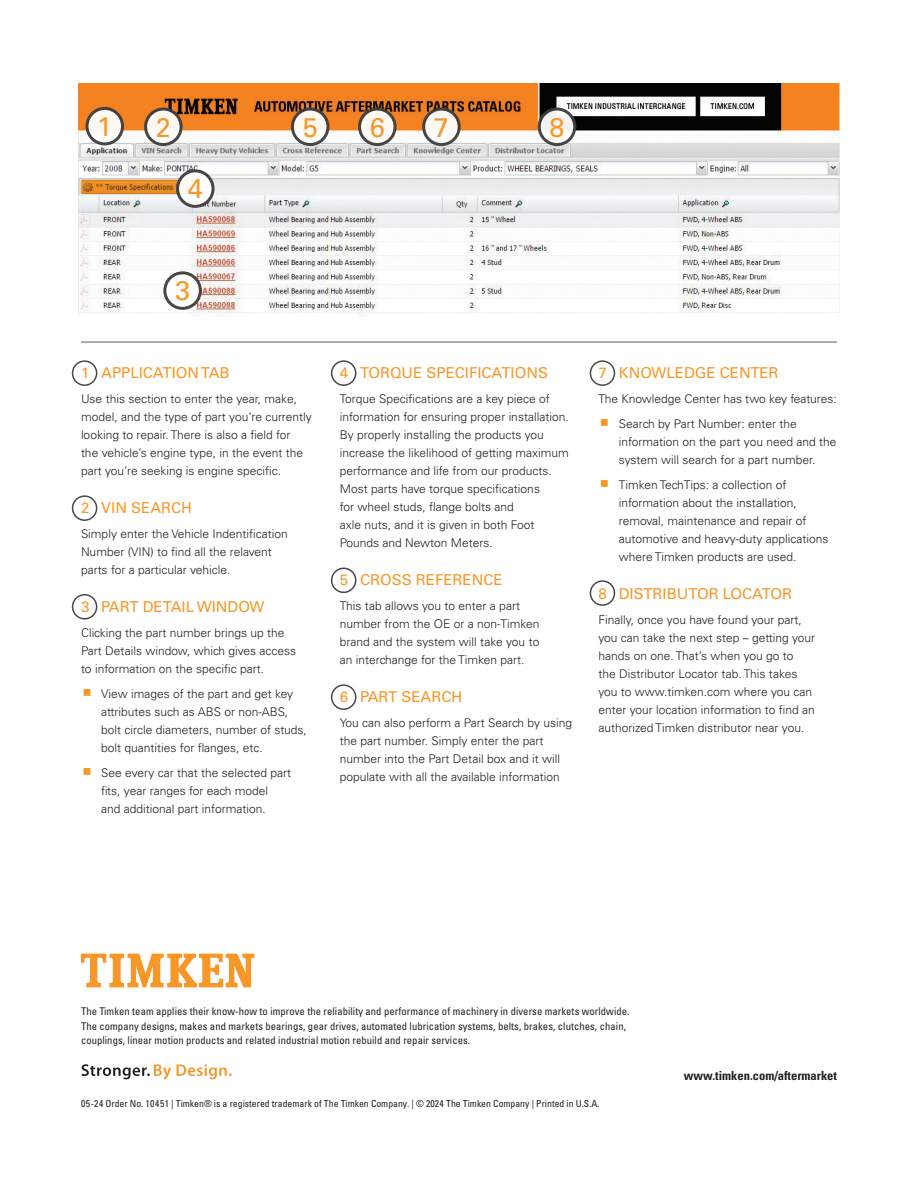
<style>
.page{position:relative;width:918px;height:1188px;background:#fff}
.page>*{position:absolute;margin:0;border:0;box-sizing:border-box;transform-origin:0 0}
.captions{font:27px "Univers LT Std";color:#f79727}
.t1{font:15px "Univers LT Std";color:#f79727}
.t2{font:700 condensed 12.45px "Univers LT Std";color:#231f20}
.bodyCopy{font:300 12px/18px "Univers LT Std";color:#231f20}
.t3{font:condensed 10.65px/14.2px "Univers LT Std";letter-spacing:.005em;color:#231f20}
.t4{font:condensed 9.75px "Univers LT Std";color:#231f20}
</style>
<div class="page">
<img style="left:79px;top:84px;width:760px;height:232px">
<div style="left:590px;top:360px;width:25px;height:26px;border:2px solid #3e3e3f;border-radius:50%"></div>
<div style="left:331px;top:360px;width:25px;height:26px;border:2px solid #3e3e3f;border-radius:50%"></div>
<div style="left:331px;top:568px;width:25px;height:25px;border:2px solid #3e3e3f;border-radius:50%"></div>
<div style="left:331px;top:684px;width:25px;height:26px;border:2px solid #3e3e3f;border-radius:50%"></div>
<div style="left:72px;top:495px;width:25px;height:26px;border:2px solid #3e3e3f;border-radius:50%"></div>
<div style="left:590px;top:580px;width:25px;height:26px;border:2px solid #3e3e3f;border-radius:50%"></div>
<div style="left:72px;top:594px;width:25px;height:26px;border:2px solid #3e3e3f;border-radius:50%"></div>
<div style="left:72px;top:360px;width:25px;height:26px;border:2px solid #3e3e3f;border-radius:50%"></div>
<svg style="left:87px;top:108px;width:36px;height:36px"></svg>
<div style="left:86px;top:107px;width:38px;height:38px;border:3px solid #3e3e3f;border-radius:50%"></div>
<div style="left:165px;top:273px;width:35px;height:35px;background:#fff;border-radius:50%"></div>
<div style="left:163px;top:271px;width:39px;height:39px;border:3px solid #3e3e3f;border-radius:50%"></div>
<svg style="left:292px;top:109px;width:36px;height:36px"></svg>
<div style="left:291px;top:108px;width:38px;height:38px;border:3px solid #3e3e3f;border-radius:50%"></div>
<svg style="left:360px;top:109px;width:35px;height:36px"></svg>
<div style="left:358px;top:108px;width:39px;height:38px;border:3px solid #3e3e3f;border-radius:50%"></div>
<svg style="left:424px;top:109px;width:35px;height:36px"></svg>
<div style="left:422px;top:108px;width:39px;height:38px;border:3px solid #3e3e3f;border-radius:50%"></div>
<svg style="left:539px;top:109px;width:36px;height:36px"></svg>
<div style="left:538px;top:108px;width:38px;height:38px;border:3px solid #3e3e3f;border-radius:50%"></div>
<svg style="left:146px;top:109px;width:35px;height:36px"></svg>
<div style="left:144px;top:108px;width:39px;height:38px;border:3px solid #3e3e3f;border-radius:50%"></div>
<hr style="left:81px;top:342px;width:756px;height:1px;background:#57585a">
<svg style="left:81px;top:180px;width:107px;height:14px"></svg>
<div style="left:178px;top:171px;width:35px;height:35px;background:#fff;border-radius:50%"></div>
<div style="left:176px;top:169px;width:39px;height:39px;border:3px solid #3e3e3f;border-radius:50%"></div>
<svg style="left:81px;top:954px;width:173px;height:33px"></svg>
<svg style="left:81px;top:1064px;width:151px;height:16px"></svg>
<p class="captions" style="left:97px;top:110px;width:17px">1</p>
<p class="captions" style="left:156px;top:111px;width:17px">2</p>
<p class="captions" style="left:303px;top:111px;width:17px">5</p>
<p class="captions" style="left:370px;top:111px;width:17px">6</p>
<p class="captions" style="left:434px;top:111px;width:17px">7</p>
<p class="captions" style="left:550px;top:111px;width:17px">8</p>
<p class="captions" style="left:188px;top:173px;width:17px">4</p>
<p class="captions" style="left:175px;top:275px;width:17px">3</p>
<p class="t1" style="left:81px;top:364px;width:150px">1 APPLICATION TAB</p>
<p class="bodyCopy" style="left:81px;top:390px;width:232px">Use this section to enter the year, make, model, and the type of part you’re currently looking to repair. There is also a field for<br>the vehicle’s engine type, in the event the part you’re seeking is engine specific.</p>
<p class="t1" style="left:81px;top:499px;width:113px">2 VIN SEARCH</p>
<p class="bodyCopy" style="left:81px;top:525px;width:208px">Simply enter the Vehicle Indentification<br>Number (VIN) to find all the relavent parts for a particular vehicle.</p>
<p class="t1" style="left:81px;top:598px;width:185px">3 PART DETAIL WINDOW</p>
<p class="bodyCopy" style="left:81px;top:624px;width:217px">Clicking the part number brings up the<br>Part Details window, which gives access to information on the specific part.</p>
<p class="bodyCopy" style="left:101px;top:685px;width:207px">View images of the part and get key attributes such as ABS or non-ABS, bolt circle diameters, number of studs, bolt quantities for flanges, etc.</p>
<p class="bodyCopy" style="left:101px;top:763px;width:192px">See every car that the selected part fits, year ranges for each model<br>and additional part information.</p>
<p class="t1" style="left:340px;top:364px;width:210px">4 TORQUE SPECIFICATIONS</p>
<p class="bodyCopy" style="left:340px;top:390px;width:231px">Torque Specifications are a key piece of information for ensuring proper installation.<br>By properly installing the products you increase the likelihood of getting maximum performance and life from our products.</p>
<p class="bodyCopy" style="left:340px;top:480px;width:202px">Most parts have torque specifications for wheel studs, flange bolts and<br>axle nuts, and it is given in both Foot Pounds and Newton Meters.</p>
<p class="t1" style="left:340px;top:571px;width:164px">5 CROSS REFERENCE</p>
<p class="bodyCopy" style="left:340px;top:597px;width:201px">This tab allows you to enter a part number from the OE or a non-Timken brand and the system will take you to an interchange for the Timken part.</p>
<p class="t1" style="left:340px;top:688px;width:124px">6 PART SEARCH</p>
<p class="bodyCopy" style="left:340px;top:714px;width:234px">You can also perform a Part Search by using the part number. Simply enter the part number into the Part Detail box and it will populate with all the available information</p>
<p class="t1" style="left:599px;top:364px;width:182px">7 KNOWLEDGE CENTER</p>
<p class="bodyCopy" style="left:599px;top:390px;width:240px">The Knowledge Center has two key features:</p>
<p class="bodyCopy" style="left:619px;top:415px;width:219px">Search by Part Number: enter the information on the part you need and the system will search for a part number.</p>
<p class="bodyCopy" style="left:619px;top:475px;width:211px">Timken TechTips: a collection of information about the installation, removal, maintenance and repair of automotive and heavy-duty applications where Timken products are used.</p>
<p class="t1" style="left:599px;top:585px;width:195px">8 DISTRIBUTOR LOCATOR</p>
<p class="bodyCopy" style="left:599px;top:610px;width:218px">Finally, once you have found your part, you can take the next step – getting your hands on one. That’s when you go to<br>the Distributor Locator tab. This takes you to www.timken.com where you can enter your location information to find an authorized Timken distributor near you.</p>
<p class="t3" style="left:81px;top:1004px;width:550px">The Timken team applies their know-how to improve the reliability and performance of machinery in diverse markets worldwide.<br>The company designs, makes and markets bearings, gear drives, automated lubrication systems, belts, brakes, clutches, chain, couplings, linear motion products and related industrial motion rebuild and repair services.</p>
<p class="t4" style="left:81px;top:1097px;width:520px">05-24 Order No. 10451 | Timken® is a registered trademark of The Timken Company. | © 2024 The Timken Company | Printed in U.S.A.</p>
<p class="t2" style="left:684px;top:1067px;width:155px">www.timken.com/aftermarket</p>
</div>
